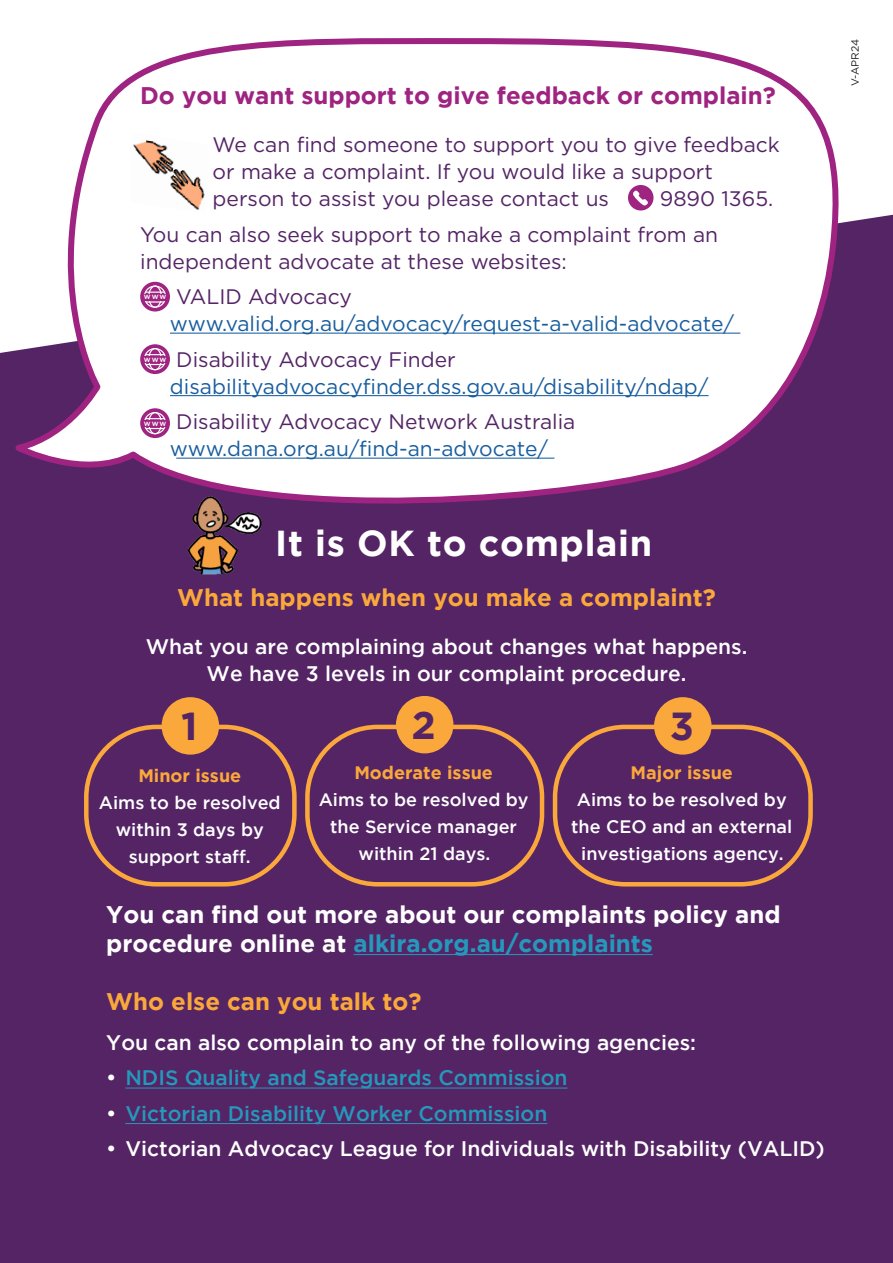
<style>
.page{position:relative;width:893px;height:1263px;background:#fff}
.page>*{position:absolute;margin:0;border:0;box-sizing:border-box;transform-origin:0 0}
.t1{font:700 39px "Gotham";color:#542465}
.t2{font:700 36px "Gotham";letter-spacing:.02em;color:#fff}
.t3{font:700 24px/28.8px "Gotham";color:#fff}
.t4{font:700 24px "Gotham";color:#faa83b}
.t5{font:700 24px "Gotham";color:#9f2381}
.t6{font:21px/27px "Gotham";color:#542465}
.t7{font:500 21px/27px "Gotham";color:#fff;text-align:center}
.t8{font:21px "Gotham";color:#175d9e}
.t9{font:500 21px "Gotham";color:#2598bb}
.t10{font:500 18px/27px "Gotham";color:#fff;text-align:center}
.t11{font:700 18px "Gotham";color:#faa83b}
.t12{font:10.5px "Gotham";color:#231f20}
.t13{font:500 7.95px "Gotham";letter-spacing:.1em;color:#fff}
.s1{color:#2598bb}
.s2{color:#fff}
</style>
<div class="page">
<div style="left:0;top:215px;width:893px;height:1048px;background:#542465"></div>
<svg style="left:12px;top:38px;width:841px;height:491px"></svg>
<hr style="left:170px;top:333px;width:570px;height:1px;background:#175d9e">
<hr style="left:170px;top:395px;width:539px;height:1px;background:#175d9e">
<hr style="left:176px;top:458px;width:378px;height:1px;background:#175d9e">
<div style="left:628px;top:185px;width:25px;height:25px;background:#9f2381;border-radius:50%"></div>
<svg style="left:633px;top:190px;width:15px;height:16px"></svg>
<svg style="left:140px;top:282px;width:30px;height:29px"></svg>
<div style="left:144px;top:285px;width:22px;height:23px;border:1px solid #fff;border-radius:50%"></div>
<div style="left:148px;top:285px;width:14px;height:23px;border:1px solid #fff;border-radius:50%"></div>
<div style="left:143px;top:294px;width:25px;height:7px;background:#9f2381"></div>
<svg style="left:145px;top:292px;width:19px;height:1px"></svg>
<svg style="left:146px;top:301px;width:18px;height:2px"></svg>
<svg style="left:140px;top:344px;width:30px;height:30px"></svg>
<div style="left:144px;top:348px;width:22px;height:22px;border:1px solid #fff;border-radius:50%"></div>
<div style="left:148px;top:348px;width:14px;height:22px;border:1px solid #fff;border-radius:50%"></div>
<div style="left:143px;top:357px;width:25px;height:6px;background:#9f2381"></div>
<svg style="left:145px;top:354px;width:19px;height:1px"></svg>
<svg style="left:146px;top:364px;width:18px;height:1px"></svg>
<svg style="left:140px;top:408px;width:30px;height:30px"></svg>
<div style="left:144px;top:412px;width:22px;height:22px;border:1px solid #fff;border-radius:50%"></div>
<div style="left:148px;top:412px;width:14px;height:22px;border:1px solid #fff;border-radius:50%"></div>
<div style="left:143px;top:421px;width:25px;height:6px;background:#9f2381"></div>
<svg style="left:145px;top:418px;width:19px;height:1px"></svg>
<svg style="left:146px;top:428px;width:18px;height:1px"></svg>
<hr style="left:354px;top:954px;width:299px;height:1px;background:#2598bb">
<hr style="left:125px;top:1088px;width:442px;height:1px;background:#2598bb">
<hr style="left:125px;top:1123px;width:422px;height:1px;background:#2598bb">
<div style="left:84px;top:725px;width:213px;height:161px;border:5px solid #faa83b;border-radius:70px"></div>
<div style="left:162px;top:697px;width:57px;height:58px;background:#faa83b;border-radius:50%"></div>
<div style="left:305px;top:725px;width:239px;height:161px;border:5px solid #faa83b;border-radius:70px"></div>
<div style="left:396px;top:696px;width:57px;height:57px;background:#faa83b;border-radius:50%"></div>
<div style="left:553px;top:725px;width:260px;height:161px;border:5px solid #faa83b;border-radius:70px"></div>
<div style="left:654px;top:697px;width:57px;height:58px;background:#faa83b;border-radius:50%"></div>
<img style="left:172px;top:494px;width:94px;height:80px">
<img style="left:130px;top:133px;width:78px;height:80px">
<p class="t5" style="left:140px;top:85px;width:637px">Do you want support to give feedback or complain?</p>
<p class="t6" style="left:213px;top:132px;width:569px">We can find someone to support you to give feedback or make a complaint. If you would like a support person to assist you please contact us</p>
<p class="t6" style="left:140px;top:182px;width:635px;line-height:35.5px;text-indent:520px">9890 1365.<br>You can also seek support to make a complaint from an</p>
<p class="t6" style="left:140px;top:249px;width:428px">independent advocate at these websites:</p>
<p class="t13" style="left:144px;top:292px;width:24px">www</p>
<p class="t6" style="left:176px;top:284px;width:177px">VALID Advocacy</p>
<p class="t8" style="left:170px;top:314px;width:566px">www.valid.org.au/advocacy/request-a-valid-advocate/</p>
<p class="t13" style="left:144px;top:354px;width:24px">www</p>
<p class="t6" style="left:176px;top:347px;width:281px">Disability Advocacy Finder</p>
<p class="t8" style="left:170px;top:377px;width:540px">disabilityadvocacyfinder.dss.gov.au/disability/ndap/</p>
<p class="t13" style="left:144px;top:418px;width:24px">www</p>
<p class="t6" style="left:176px;top:409px;width:401px">Disability Advocacy Network Australia</p>
<p class="t8" style="left:170px;top:439px;width:380px">www.dana.org.au/find-an-advocate/</p>
<p class="t12" style="left:850px;top:86px;width:49px;rotate:-90deg">V-APR24</p>
<h2 class="t2" style="left:275px;top:527px;width:379px">It is OK to complain</h2>
<p class="t4" style="left:177px;top:587px;width:540px">What happens when you make a complaint?</p>
<p class="t7" style="left:146px;top:635px;width:603px">What you are complaining about changes what happens.<br>We have 3 levels in our complaint procedure.</p>
<h1 class="t1" style="left:181px;top:709px;width:18px">1</h1>
<p class="t11" style="left:138px;top:767px;width:104px">Minor issue</p>
<p class="t10" style="left:99px;top:790px;width:183px">Aims to be resolved within 3 days by support staff.</p>
<h1 class="t1" style="left:412px;top:708px;width:26px">2</h1>
<p class="t11" style="left:354px;top:765px;width:140px">Moderate issue</p>
<p class="t10" style="left:319px;top:787px;width:211px">Aims to be resolved by the Service manager within 21 days.</p>
<h1 class="t1" style="left:670px;top:709px;width:26px">3</h1>
<p class="t11" style="left:631px;top:765px;width:104px">Major issue</p>
<p class="t10" style="left:571px;top:787px;width:223px">Aims to be resolved by the CEO and an external investigations agency.</p>
<p class="t3" style="left:106px;top:899px;width:676px">You can find out more about our complaints policy and procedure online at <span class="s1">alkira.org.au/complaints</span></p>
<p class="t4" style="left:106px;top:991px;width:317px">Who else can you talk to?</p>
<p class="t7" style="left:106px;top:1030px;width:591px">You can also complain to any of the following agencies:</p>
<p class="t9" style="left:106px;top:1070px;width:463px"><span class="s2">•</span> NDIS Quality and Safeguards Commission</p>
<p class="t9" style="left:106px;top:1105px;width:443px"><span class="s2">•</span> Victorian Disability Worker Commission</p>
<p class="t7" style="left:106px;top:1137px;width:720px">• Victorian Advocacy League for Individuals with Disability (VALID)</p>
</div>
